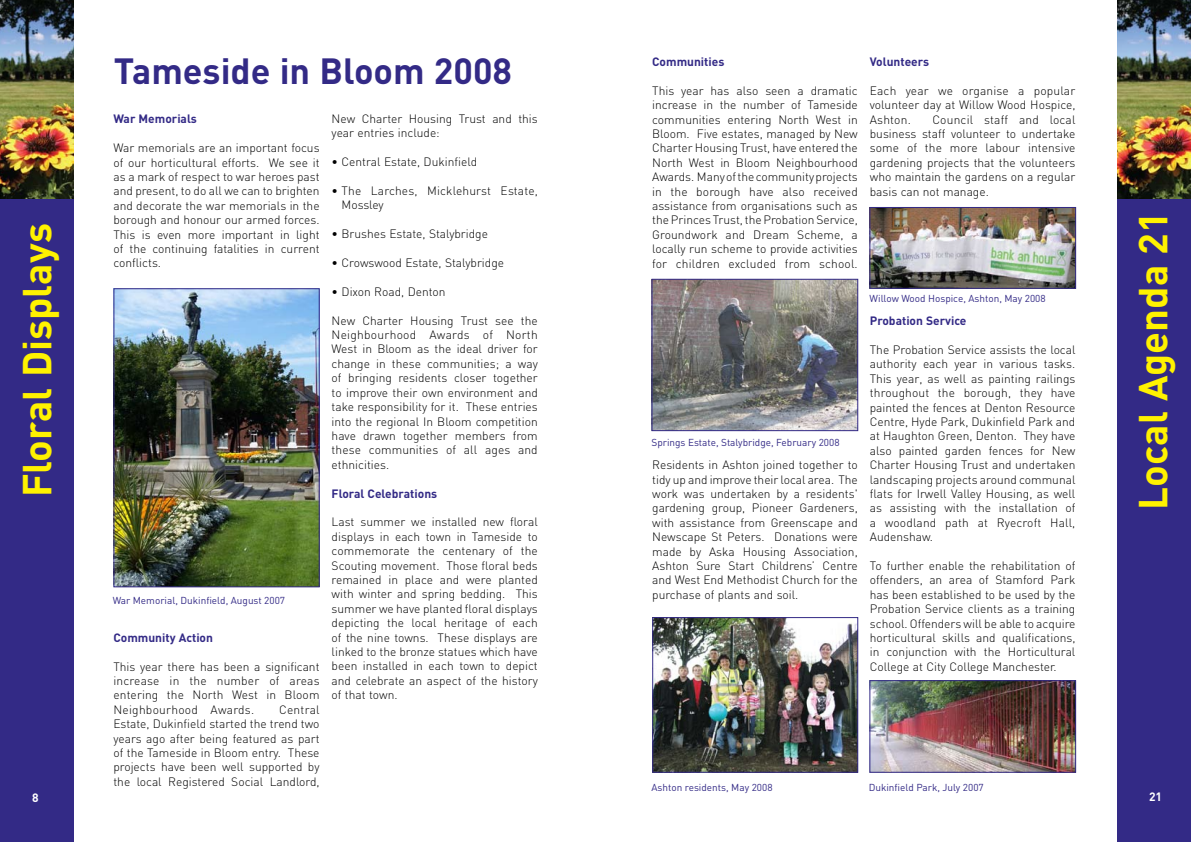
<style>
.page{position:relative;width:1191px;height:842px;background:#fff}
.page>*{position:absolute;margin:0;border:0;box-sizing:border-box;transform-origin:0 0}
.t1{font:700 40px "DIN";color:#fff200}
.t2{font:700 36px "DIN";color:#332a86}
.t3{font:300 12px/14.4px "DIN";color:#000;text-align:justify}
.t4{font:700 12px "DIN";color:#332a86}
.t5{font:700 12px "DIN";color:#fff}
.t6{font:10px "DIN";color:#332a86}
</style>
<div class="page">
<div style="left:1117px;top:0;width:74px;height:842px;background:#332a86"></div>
<div style="left:0;top:0;width:74px;height:842px;background:#332a86"></div>
<img style="left:115px;top:290px;width:203px;height:295px">
<div style="left:113px;top:288px;width:207px;height:299px;border:1px solid #332a86"></div>
<img style="left:653px;top:281px;width:203px;height:148px">
<div style="left:651px;top:279px;width:207px;height:152px;border:1px solid #332a86"></div>
<img style="left:871px;top:209px;width:203px;height:78px">
<div style="left:869px;top:207px;width:207px;height:82px;border:1px solid #332a86"></div>
<img style="left:0;top:0;width:74px;height:198px">
<img style="left:1117px;top:0;width:74px;height:198px">
<img style="left:871px;top:682px;width:203px;height:89px">
<div style="left:869px;top:680px;width:207px;height:93px;border:1px solid #332a86"></div>
<img style="left:654px;top:619px;width:202px;height:152px">
<div style="left:652px;top:617px;width:206px;height:156px;border:1px solid #332a86"></div>
<p class="t4" style="left:652px;top:54px;width:74px">Communities</p>
<p class="t3" style="left:652px;top:83px;width:207px">This year has also seen a dramatic increase in the number of Tameside communities entering North West in Bloom. Five estates, managed by New Charter Housing Trust, have entered the North West in Bloom Neighbourhood Awards. Many of the community projects in the borough have also received assistance from organisations such as the Princes Trust, the Probation Service, Groundwork and Dream Scheme, a locally run scheme to provide activities for children excluded from school.</p>
<p class="t4" style="left:870px;top:54px;width:61px">Volunteers</p>
<p class="t3" style="left:870px;top:83px;width:207px">Each year we organise a popular volunteer day at Willow Wood Hospice, Ashton.</p>
<h2 class="t2" style="left:114px;top:48px;width:400px">Tameside in Bloom 2008</h2>
<p class="t3" style="left:332px;top:111px;width:208px">New Charter Housing Trust and this year entries include:</p>
<p class="t3" style="left:332px;top:155px;width:147px">• Central Estate, Dukinfield</p>
<p class="t3" style="left:341px;top:183px;width:198px;text-indent:-10px">• The Larches, Micklehurst Estate,<br>Mossley</p>
<p class="t3" style="left:332px;top:227px;width:158px">• Brushes Estate, Stalybridge</p>
<p class="t3" style="left:332px;top:255px;width:174px">• Crowswood Estate, Stalybridge</p>
<p class="t3" style="left:332px;top:284px;width:115px">• Dixon Road, Denton</p>
<p class="t3" style="left:332px;top:313px;width:208px">New Charter Housing Trust see the Neighbourhood Awards of North West in Bloom as the ideal driver for change in these communities; a way of bringing residents closer together to improve their own environment and take responsibility for it. These entries into the regional In Bloom competition have drawn together members from these communities of all ages and ethnicities.</p>
<p class="t4" style="left:332px;top:485px;width:107px">Floral Celebrations</p>
<p class="t3" style="left:332px;top:515px;width:208px">Last summer we installed new floral displays in each town in Tameside to commemorate the centenary of the Scouting movement. Those floral beds remained in place and were planted with winter and spring bedding. This summer we have planted floral displays depicting the local heritage of each of the nine towns. These displays are linked to the bronze statues which have been installed in each town to depict and celebrate an aspect of the history of that town.</p>
<p class="t4" style="left:113px;top:111px;width:85px">War Memorials</p>
<p class="t3" style="left:113px;top:141px;width:208px">War memorials are an important focus of our horticultural efforts. We see it as a mark of respect to war heroes past and present, to do all we can to brighten and decorate the war memorials in the borough and honour our armed forces.<br>This is even more important in light of the continuing fatalities in current conflicts.</p>
<p class="t3" style="left:870px;top:112px;width:207px;text-indent:62px">Council staff and local business staff volunteer to undertake some of the more labour intensive gardening projects that the volunteers who maintain the gardens on a regular basis can not manage.</p>
<h1 class="t1" style="left:11px;top:497px;width:275px;rotate:-90deg">Floral Displays</h1>
<h1 class="t1" style="left:1127px;top:510px;width:300px;rotate:-90deg">Local Agenda 21</h1>
<p class="t6" style="left:869px;top:293px;width:178px">Willow Wood Hospice, Ashton, May 2008</p>
<p class="t4" style="left:870px;top:313px;width:98px">Probation Service</p>
<p class="t3" style="left:870px;top:342px;width:207px">The Probation Service assists the local authority each year in various tasks.<br>This year, as well as painting railings throughout the borough, they have painted the fences at Denton Resource Centre, Hyde Park, Dukinfield Park and at Haughton Green, Denton. They have also painted garden fences for New Charter Housing Trust and undertaken landscaping projects around communal flats for Irwell Valley Housing, as well as assisting with the installation of a woodland path at Ryecroft Hall, Audenshaw.</p>
<p class="t3" style="left:870px;top:558px;width:207px">To further enable the rehabilitation of offenders, an area of Stamford Park has been established to be used by the Probation Service clients as a training school. Offenders will be able to acquire horticultural skills and qualifications, in conjunction with the Horticultural College at City College Manchester.</p>
<p class="t6" style="left:651px;top:436px;width:189px">Springs Estate, Stalybridge, February 2008</p>
<p class="t3" style="left:652px;top:458px;width:207px">Residents in Ashton joined together to tidy up and improve their local area. The work was undertaken by a residents' gardening group, Pioneer Gardeners, with assistance from Greenscape and Newscape St Peters. Donations were made by Aska Housing Association, Ashton Sure Start Childrens’ Centre and West End Methodist Church for the purchase of plants and soil.</p>
<p class="t6" style="left:113px;top:594px;width:174px">War Memorial, Dukinfield, August 2007</p>
<p class="t4" style="left:113px;top:630px;width:101px">Community Action</p>
<p class="t3" style="left:113px;top:659px;width:208px">This year there has been a significant increase in the number of areas entering the North West in Bloom Neighbourhood Awards.</p>
<p class="t3" style="left:113px;top:702px;width:208px;text-indent:166px">Central Estate, Dukinfield started the trend two years ago after being featured as part of the Tameside in Bloom entry. These projects have been well supported by the local Registered Social Landlord,</p>
<p class="t6" style="left:651px;top:781px;width:123px">Ashton residents, May 2008</p>
<p class="t6" style="left:868px;top:781px;width:117px">Dukinfield Park, July 2007</p>
<p class="t5" style="left:32px;top:789px;width:8px">8</p>
<p class="t5" style="left:1149px;top:789px;width:15px">21</p>
</div>
